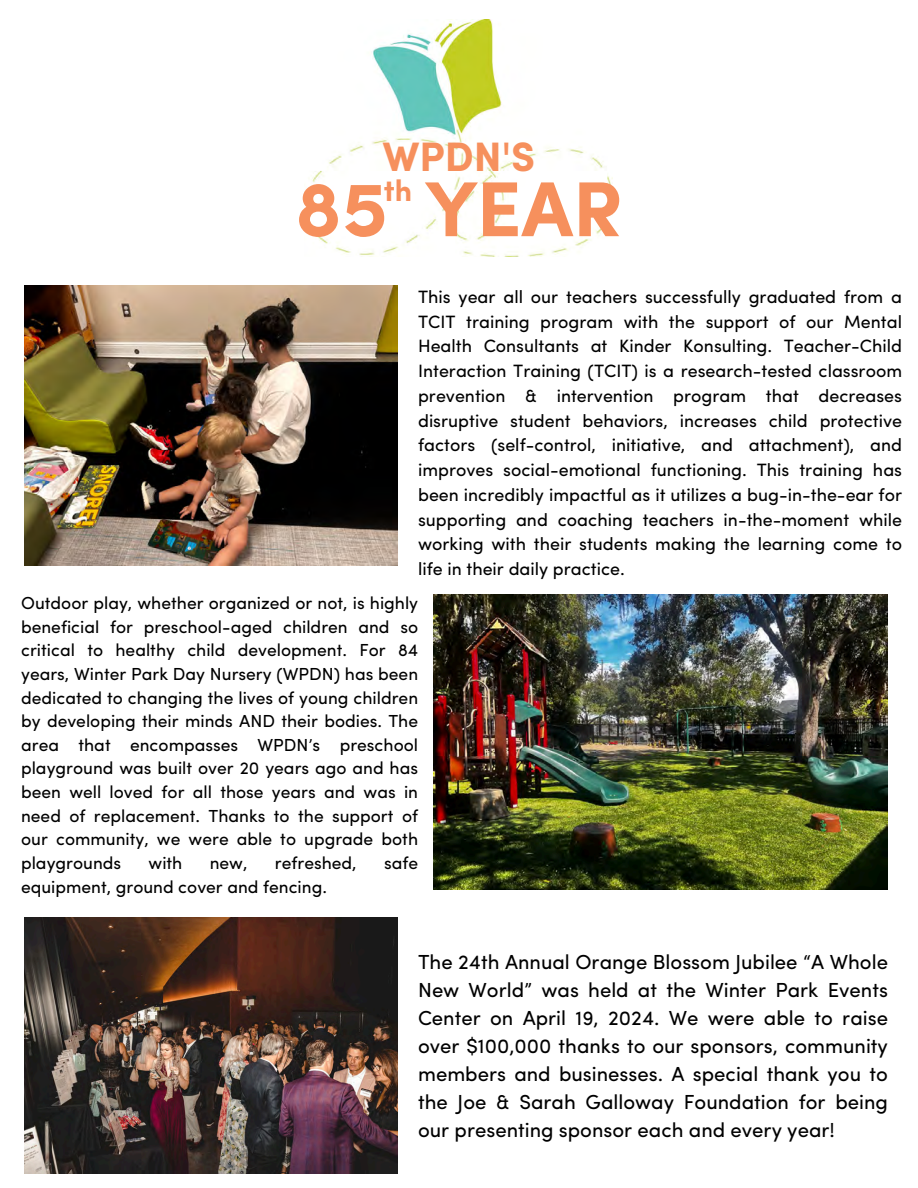
<style>
.page{position:relative;width:918px;height:1188px;background:#fff}
.page>*{position:absolute;margin:0;border:0;box-sizing:border-box;transform-origin:0 0}
.t1{font:700 78px "Sofia Pro";color:#f6905d}
.t2{font:700 41.1px "Sofia Pro";color:#f6905d}
.t3{font:700 30px "Sofia Pro";color:#f6905d}
.t4{font:20.4px/28.2px "Sofia Pro";color:#000;text-align:justify}
.t5{font:17.85px/24.8px "Sofia Pro";color:#000;text-align:justify}
.t6{font:17.4px/23.5px "Sofia Pro";color:#000;text-align:justify}
</style>
<div class="page">
<img style="left:305px;top:19px;width:308px;height:238px">
<img style="left:24px;top:918px;width:374px;height:255px">
<img style="left:433px;top:594px;width:455px;height:296px">
<img style="left:24px;top:285px;width:374px;height:281px">
<h2 class="t2" style="left:383px;top:140px;width:154px">WPDN'S</h2>
<h1 class="t1" style="left:295px;top:177px;width:329px">85 YEAR</h1>
<h3 class="t3" style="left:384px;top:178px;width:30px">th</h3>
<p class="t5" style="left:418px;top:286px;width:486px">This year all our teachers successfully graduated from a TCIT training program with the support of our Mental Health Consultants at Kinder Konsulting. Teacher-Child Interaction Training (TCIT) is a research-tested classroom prevention &amp; intervention program that decreases disruptive student behaviors, increases child protective factors (self-control, initiative, and attachment), and improves social-emotional functioning. This training has been incredibly impactful as it utilizes a bug-in-the-ear for supporting and coaching teachers in-the-moment while working with their students making the learning come to life in their daily practice.</p>
<p class="t6" style="left:21px;top:593px;width:399px">Outdoor play, whether organized or not, is highly beneficial for preschool-aged children and so critical to healthy child development. For 84 years, Winter Park Day Nursery (WPDN) has been dedicated to changing the lives of young children by developing their minds AND their bodies. The area that encompasses WPDN’s preschool playground was built over 20 years ago and has been well loved for all those years and was in need of replacement. Thanks to the support of our community, we were able to upgrade both playgrounds</p>
<p class="t6" style="left:149px;top:853px;width:35px">with</p>
<p class="t6" style="left:210px;top:853px;width:39px">new,</p>
<p class="t6" style="left:275px;top:853px;width:83px">refreshed,</p>
<p class="t6" style="left:384px;top:853px;width:36px">safe</p>
<p class="t6" style="left:21px;top:876px;width:307px">equipment, ground cover and fencing.</p>
<p class="t4" style="left:418px;top:949px;width:471px">The 24th Annual Orange Blossom Jubilee “A Whole New World” was held at the Winter Park Events Center on April 19, 2024. We were able to raise over $100,000 thanks to our sponsors, community members and businesses. A special thank you to the Joe &amp; Sarah Galloway Foundation for being our presenting sponsor each and every year!</p>
</div>
